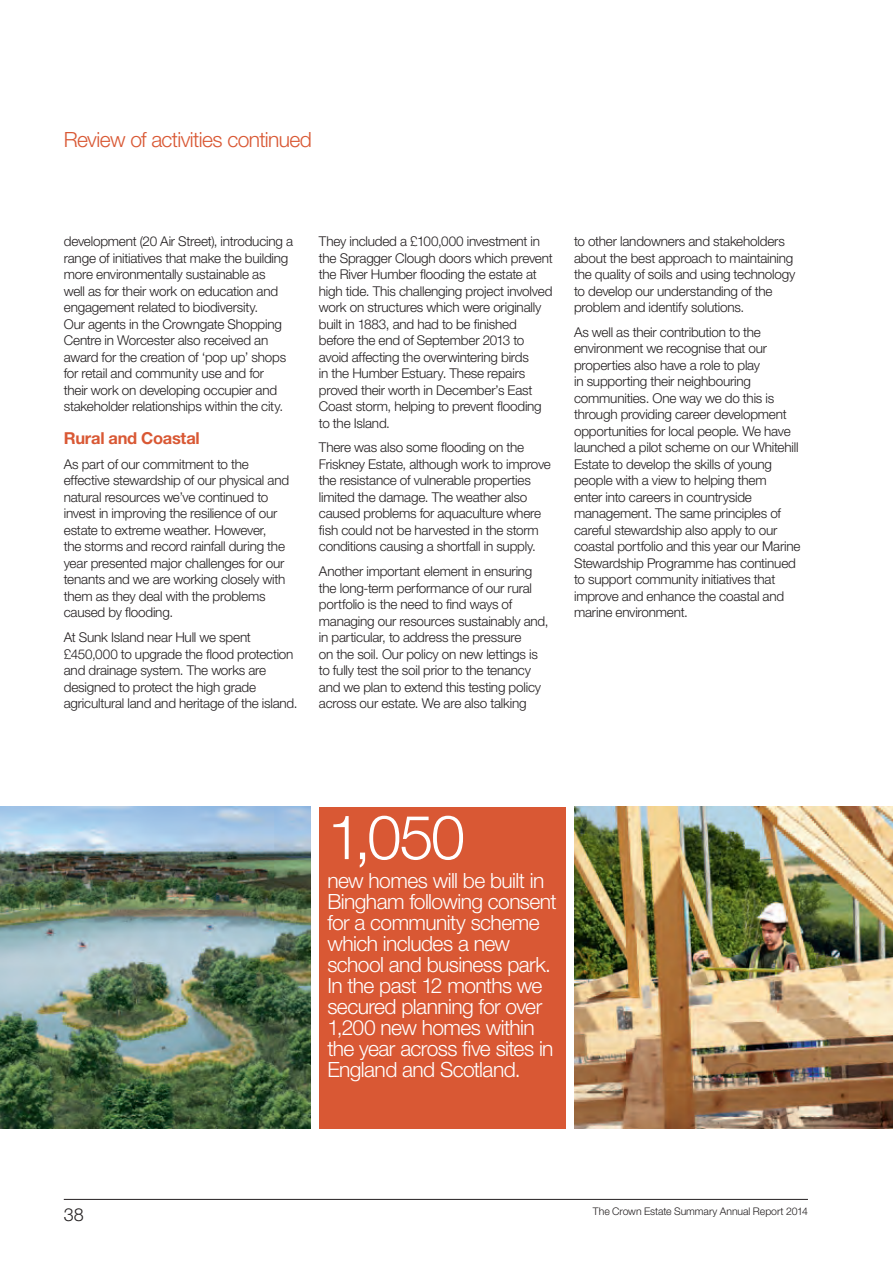
<style>
.page{position:relative;width:893px;height:1263px;background:#fff}
.page>*{position:absolute;margin:0;border:0;box-sizing:border-box;transform-origin:0 0}
.t1{font:300 61.5px "Helvetica Neue LT Std";color:#fff}
.t2{font:300 21px/21px "Helvetica Neue LT Std";letter-spacing:-.03em;color:#fff}
.t3{font:300 21px "Helvetica Neue LT Std";letter-spacing:-.025em;color:#d95834}
.t4{font:300 18px "Helvetica Neue LT Std";color:#231f20}
.t5{font:700 16.5px "Helvetica Neue LT Std";letter-spacing:-.015em;color:#d95834}
.t6{font:300 13.5px/16.5px "Helvetica Neue LT Std";letter-spacing:-.015em;color:#231f20}
.t7{font:300 10.5px "Helvetica Neue LT Std";letter-spacing:-.005em;color:#231f20}
</style>
<div class="page">
<img style="left:574px;top:807px;width:319px;height:321px">
<img style="left:0;top:807px;width:310px;height:321px">
<hr style="left:64px;top:1199px;width:744px;height:1px;background:#231f20">
<div style="left:319px;top:807px;width:247px;height:321px;background:#d95834"></div>
<p class="t3" style="left:64px;top:126px;width:250px">Review of activities continued</p>
<p class="t6" style="left:64px;top:233px;width:231px">development (20 Air Street), introducing a range of initiatives that make the building more environmentally sustainable as<br>well as for their work on education and engagement related to biodiversity.<br>Our agents in the Crowngate Shopping Centre in Worcester also received an award for the creation of ‘pop up’ shops for retail and community use and for<br>their work on developing occupier and stakeholder relationships within the city.</p>
<p class="t5" style="left:64px;top:428px;width:138px">Rural and Coastal</p>
<p class="t6" style="left:64px;top:456px;width:227px">As part of our commitment to the effective stewardship of our physical and natural resources we’ve continued to invest in improving the resilience of our estate to extreme weather. However,<br>the storms and record rainfall during the year presented major challenges for our tenants and we are working closely with them as they deal with the problems caused by flooding.</p>
<p class="t6" style="left:64px;top:629px;width:235px">At Sunk Island near Hull we spent £450,000 to upgrade the flood protection and drainage system. The works are designed to protect the high grade agricultural land and heritage of the island.</p>
<p class="t6" style="left:319px;top:233px;width:235px">They included a £100,000 investment in the Spragger Clough doors which prevent the River Humber flooding the estate at high tide. This challenging project involved work on structures which were originally built in 1883, and had to be finished before the end of September 2013 to avoid affecting the overwintering birds<br>in the Humber Estuary. These repairs proved their worth in December’s East Coast storm, helping to prevent flooding to the Island.</p>
<p class="t6" style="left:319px;top:439px;width:233px">There was also some flooding on the Friskney Estate, although work to improve the resistance of vulnerable properties limited the damage. The weather also caused problems for aquaculture where fish could not be harvested in the storm conditions causing a shortfall in supply.</p>
<p class="t6" style="left:319px;top:563px;width:231px">Another important element in ensuring the long-term performance of our rural portfolio is the need to find ways of managing our resources sustainably and, in particular, to address the pressure<br>on the soil. Our policy on new lettings is to fully test the soil prior to the tenancy and we plan to extend this testing policy across our estate. We are also talking</p>
<p class="t6" style="left:574px;top:233px;width:223px">to other landowners and stakeholders about the best approach to maintaining the quality of soils and using technology to develop our understanding of the problem and identify solutions.</p>
<p class="t6" style="left:574px;top:323px;width:228px">As well as their contribution to the environment we recognise that our properties also have a role to play<br>in supporting their neighbouring communities. One way we do this is through providing career development opportunities for local people. We have launched a pilot scheme on our Whitehill Estate to develop the skills of young people with a view to helping them<br>enter into careers in countryside management. The same principles of careful stewardship also apply to our coastal portfolio and this year our Marine Stewardship Programme has continued to support community initiatives that improve and enhance the coastal and marine environment.</p>
<p class="t1" style="left:327px;top:800px;width:139px">1,050</p>
<p class="t2" style="left:327px;top:870px;width:231px">new homes will be built in<br>Bingham following consent for a community scheme which includes a new school and business park.<br>In the past 12 months we secured planning for over<br>1,200 new homes within the year across five sites in<br>England and Scotland.</p>
<p class="t4" style="left:64px;top:1203px;width:21px">38</p>
<p class="t7" style="left:593px;top:1205px;width:216px">The Crown Estate Summary Annual Report 2014</p>
</div>
